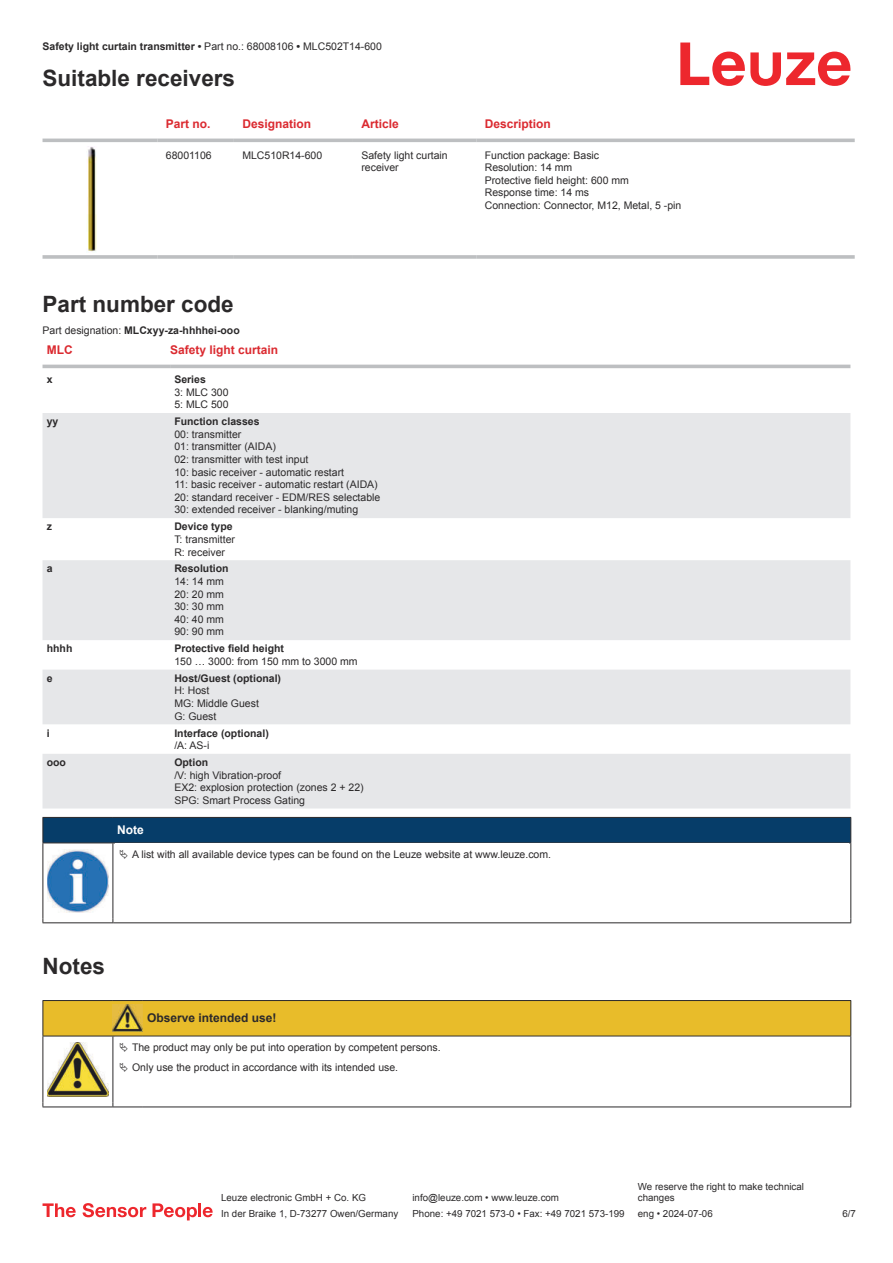
<style>
.page{position:relative;width:893px;height:1263px;background:#fff}
.page>*{position:absolute;margin:0;border:0;box-sizing:border-box;transform-origin:0 0}
.t1{font:700 22.5px "Arial";color:#2b292a}
.t2{font:700 12px "Arial";color:#db2a30}
.t3{font:700 12px "Arial";color:#2b292a}
.t4{font:700 12px "Arial";color:#fff}
.t5{font:10.5px/12.6px "Arial";color:#2b292a}
.t6{font:700 10.5px "Arial";color:#2b292a}
.t7{font:9.75px/11.7px "Arial";color:#2b292a}
.s1{font-weight:400}
</style>
<div class="page">
<svg style="left:680px;top:43px;width:170px;height:43px"></svg>
<svg style="left:43px;top:138px;width:812px;height:1px"></svg>
<hr style="left:43px;top:139px;width:114px;height:3px;background:#bdbfc1">
<hr style="left:157px;top:139px;width:77px;height:3px;background:#bdbfc1">
<hr style="left:234px;top:139px;width:119px;height:3px;background:#bdbfc1">
<hr style="left:353px;top:139px;width:123px;height:3px;background:#bdbfc1">
<hr style="left:476px;top:139px;width:379px;height:3px;background:#bdbfc1">
<svg style="left:43px;top:255px;width:114px;height:4px"></svg>
<hr style="left:157px;top:255px;width:77px;height:4px;background:#c7c8ca">
<hr style="left:234px;top:255px;width:119px;height:4px;background:#bdbfc1">
<svg style="left:353px;top:255px;width:123px;height:4px"></svg>
<hr style="left:476px;top:255px;width:379px;height:4px;background:#c7c8ca">
<img style="left:88px;top:146px;width:9px;height:106px">
<div style="left:43px;top:364px;width:807px;height:5px;background:#ebecec"></div>
<svg style="left:43px;top:413px;width:807px;height:395px;fill:#e6e7e9"></svg>
<hr style="left:43px;top:365px;width:127px;height:3px;background:#bdbfc1">
<hr style="left:170px;top:365px;width:680px;height:3px;background:#bdbfc1">
<svg style="left:43px;top:1203px;width:33px;height:14px"></svg>
<svg style="left:83px;top:1203px;width:63px;height:14px"></svg>
<svg style="left:153px;top:1203px;width:44px;height:17px"></svg>
<hr style="left:198px;top:1203px;width:3px;height:14px;background:#ed272d">
<svg style="left:203px;top:1207px;width:10px;height:10px"></svg>
<div style="left:43px;top:817px;width:808px;height:26px;background:#063d69"></div>
<hr style="left:113px;top:842px;width:738px;height:1px;background:#2b292a">
<hr style="left:43px;top:843px;width:1px;height:75px;background:#2b292a">
<hr style="left:113px;top:843px;width:1px;height:75px;background:#2b292a">
<hr style="left:850px;top:843px;width:1px;height:75px;background:#2b292a">
<hr style="left:43px;top:922px;width:70px;height:1px;background:#2b292a">
<hr style="left:113px;top:922px;width:738px;height:1px;background:#2b292a">
<img style="left:47px;top:849px;width:61px;height:63px">
<hr style="left:43px;top:1036px;width:1px;height:66px;background:#2b292a">
<hr style="left:113px;top:1036px;width:1px;height:66px;background:#2b292a">
<hr style="left:850px;top:1036px;width:1px;height:66px;background:#2b292a">
<hr style="left:43px;top:1106px;width:70px;height:1px;background:#2b292a">
<hr style="left:113px;top:1106px;width:30px;height:1px;background:#2b292a">
<hr style="left:143px;top:1106px;width:708px;height:1px;background:#2b292a">
<img style="left:47px;top:1077px;width:61px;height:19px">
<svg style="left:43px;top:1000px;width:808px;height:77px"></svg>
<p class="t6" style="left:43px;top:43px;width:341px">Safety light curtain transmitter • <span class="s1">Part no.: 68008106</span> • <span class="s1">MLC502T14-600</span></p>
<h1 class="t1" style="left:43px;top:70px;width:194px">Suitable receivers</h1>
<p class="t2" style="left:166px;top:119px;width:46px">Part no.</p>
<p class="t2" style="left:242px;top:119px;width:70px">Designation</p>
<p class="t2" style="left:361px;top:119px;width:39px">Article</p>
<p class="t2" style="left:485px;top:119px;width:68px">Description</p>
<p class="t5" style="left:166px;top:150px;width:47px">68001106</p>
<p class="t5" style="left:242px;top:150px;width:81px">MLC510R14-600</p>
<p class="t5" style="left:361px;top:150px;width:88px">Safety light curtain receiver</p>
<p class="t5" style="left:485px;top:150px;width:198px">Function package: Basic<br>Resolution: 14 mm<br>Protective field height: 600 mm<br>Response time: 14 ms<br>Connection: Connector, M12, Metal, 5 -pin</p>
<h1 class="t1" style="left:43px;top:295px;width:193px">Part number code</h1>
<p class="t6" style="left:43px;top:327px;width:199px"><span class="s1">Part designation:</span> MLCxyy-za-hhhhei-ooo</p>
<p class="t2" style="left:47px;top:345px;width:27px">MLC</p>
<p class="t2" style="left:170px;top:345px;width:110px">Safety light curtain</p>
<p class="t6" style="left:47px;top:375px;width:7px">x</p>
<p class="t6" style="left:174px;top:375px;width:33px">Series</p>
<p class="t5" style="left:174px;top:387px;width:56px">3: MLC 300<br>5: MLC 500</p>
<p class="t6" style="left:47px;top:418px;width:13px">yy</p>
<p class="t6" style="left:174px;top:418px;width:87px">Function classes</p>
<p class="t5" style="left:174px;top:429px;width:207px">00: transmitter<br>01: transmitter (AIDA)<br>02: transmitter with test input<br>10: basic receiver - automatic restart<br>11: basic receiver - automatic restart (AIDA)<br>20: standard receiver - EDM/RES selectable 30: extended receiver - blanking/muting</p>
<p class="t6" style="left:47px;top:523px;width:7px">z</p>
<p class="t6" style="left:174px;top:523px;width:60px">Device type</p>
<p class="t5" style="left:174px;top:534px;width:62px">T: transmitter<br>R: receiver</p>
<p class="t6" style="left:47px;top:565px;width:7px">a</p>
<p class="t6" style="left:174px;top:565px;width:56px">Resolution</p>
<p class="t5" style="left:174px;top:576px;width:51px;text-align:justify">14: 14 mm 20: 20 mm 30: 30 mm 40: 40 mm 90: 90 mm</p>
<p class="t6" style="left:47px;top:645px;width:27px">hhhh</p>
<p class="t6" style="left:174px;top:645px;width:111px">Protective field height</p>
<p class="t5" style="left:174px;top:656px;width:185px">150 … 3000: from 150 mm to 3000 mm</p>
<p class="t6" style="left:47px;top:674px;width:7px">e</p>
<p class="t6" style="left:174px;top:674px;width:108px">Host/Guest (optional)</p>
<p class="t5" style="left:174px;top:685px;width:86px">H: Host<br>MG: Middle Guest<br>G: Guest</p>
<p class="t6" style="left:47px;top:729px;width:4px">i</p>
<p class="t6" style="left:174px;top:729px;width:96px">Interface (optional)</p>
<p class="t5" style="left:174px;top:740px;width:37px">/A: AS-i</p>
<p class="t6" style="left:47px;top:758px;width:21px">ooo</p>
<p class="t6" style="left:174px;top:758px;width:35px">Option</p>
<p class="t5" style="left:174px;top:769px;width:191px">/V: high Vibration-proof<br>EX2: explosion protection (zones 2 + 22)<br>SPG: Smart Process Gating</p>
<p class="t4" style="left:117px;top:825px;width:28px">Note</p>
<p class="t5" style="left:132px;top:849px;width:421px">A list with all available device types can be found on the Leuze website at www.leuze.com.</p>
<h1 class="t1" style="left:43px;top:958px;width:64px">Notes</h1>
<p class="t3" style="left:147px;top:1014px;width:131px">Observe intended use!</p>
<p class="t5" style="left:132px;top:1038px;width:310px;line-height:20.2px">The product may only be put into operation by competent persons.<br>Only use the product in accordance with its intended use.</p>
<p class="t7" style="left:221px;top:1193px;width:146px">Leuze electronic GmbH + Co. KG</p>
<p class="t7" style="left:412px;top:1193px;width:148px">info@leuze.com • www.leuze.com</p>
<p class="t7" style="left:638px;top:1181px;width:168px">We reserve the right to make technical changes</p>
<p class="t7" style="left:221px;top:1209px;width:179px">In der Braike 1, D-73277 Owen/Germany</p>
<p class="t7" style="left:412px;top:1209px;width:214px">Phone: +49 7021 573-0 • Fax: +49 7021 573-199</p>
<p class="t7" style="left:638px;top:1209px;width:76px">eng • 2024-07-06</p>
<p class="t7" style="left:842px;top:1209px;width:15px">6 /7</p>
</div>
